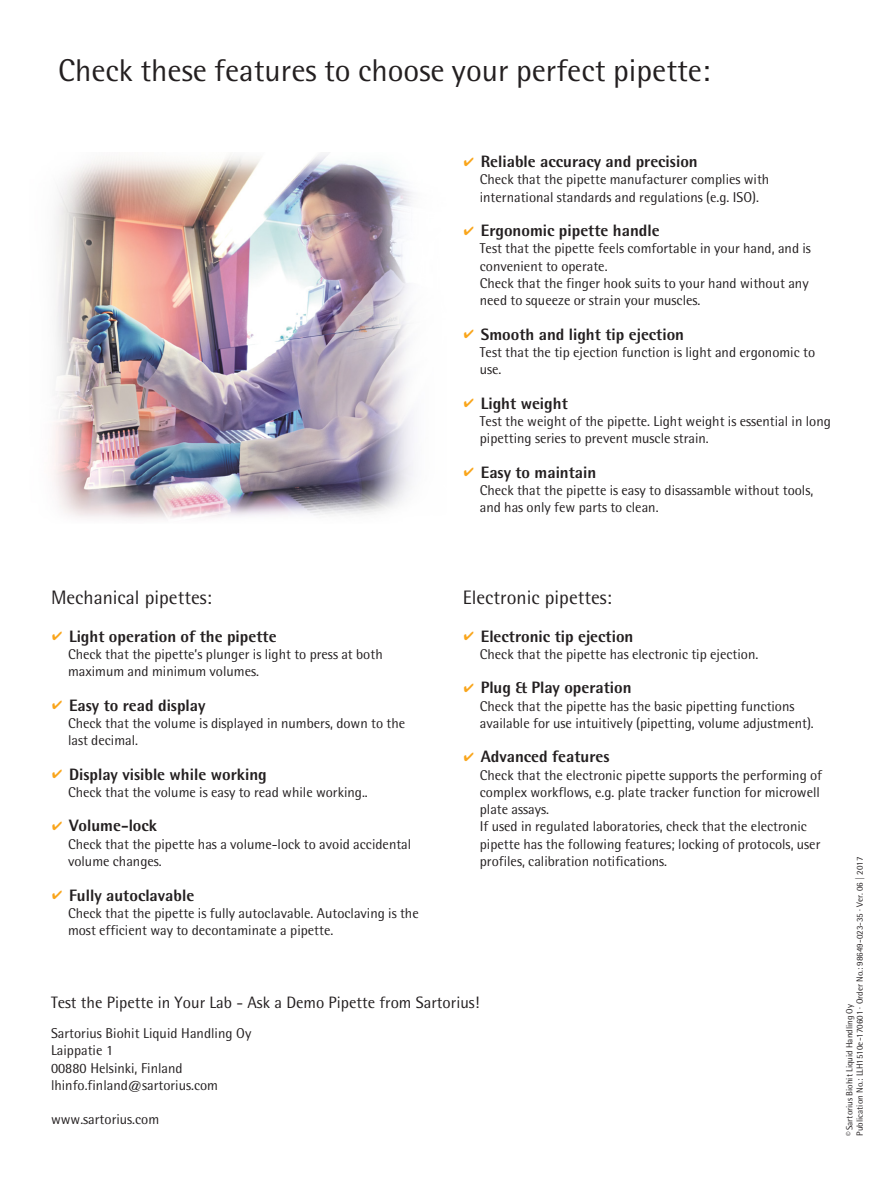
<style>
.page{position:relative;width:893px;height:1191px;background:#fff}
.page>*{position:absolute;margin:0;border:0;box-sizing:border-box;transform-origin:0 0}
.t1{font:31.5px "Sartorius Rotis Sans 2013";color:#231f20}
.t2{font:19.5px "Sartorius Rotis Sans 2013";color:#231f20}
.t3{font:800 16.5px "Sartorius Rotis Sans 2013";color:#231f20}
.t4{font:16.5px "Sartorius Rotis Sans 2013";color:#231f20}
.t5{font:14.25px/17.2px "Sartorius Rotis Sans 2013";color:#231f20}
.t6{font:9px/10.5px "Sartorius Rotis Sans 2013";color:#231f20}
.s1{font-family:"MS Gothic";font-weight:400;font-size:12px;color:#f9a51b}
</style>
<div class="page">
<img style="left:53px;top:154px;width:360px;height:366px">
<h1 class="t1" style="left:58px;top:52px;width:654px">Check these features to choose your perfect pipette:</h1>
<p class="t3" style="left:463px;top:151px;width:236px"><span class="s1">俶</span> Reliable accuracy and precision</p>
<p class="t5" style="left:480px;top:171px;width:291px">Check that the pipette manufacturer complies with international standards and regulations (e.g. ISO).</p>
<p class="t3" style="left:463px;top:220px;width:198px"><span class="s1">俶</span> Ergonomic pipette handle</p>
<p class="t5" style="left:480px;top:240px;width:333px">Test that the pipette feels comfortable in your hand, and is convenient to operate.<br>Check that the finger hook suits to your hand without any need to squeeze or strain your muscles.</p>
<p class="t3" style="left:463px;top:323px;width:223px"><span class="s1">俶</span> Smooth and light tip ejection</p>
<p class="t5" style="left:480px;top:343px;width:337px">Test that the tip ejection function is light and ergonomic to use.</p>
<p class="t3" style="left:463px;top:392px;width:107px"><span class="s1">俶</span> Light weight</p>
<p class="t5" style="left:480px;top:412px;width:353px">Test the weight of the pipette. Light weight is essential in long pipetting series to prevent muscle strain.</p>
<p class="t3" style="left:463px;top:461px;width:135px"><span class="s1">俶</span> Easy to maintain</p>
<p class="t5" style="left:480px;top:481px;width:335px">Check that the pipette is easy to disassamble without tools, and has only few parts to clean.</p>
<h2 class="t2" style="left:51px;top:586px;width:162px">Mechanical pipettes:</h2>
<p class="t3" style="left:51px;top:625px;width:227px"><span class="s1">俶</span> Light operation of the pipette</p>
<p class="t5" style="left:68px;top:645px;width:316px">Check that the pipette’s plunger is light to press at both maximum and minimum volumes.</p>
<p class="t3" style="left:51px;top:694px;width:156px"><span class="s1">俶</span> Easy to read display</p>
<p class="t5" style="left:68px;top:714px;width:339px">Check that the volume is displayed in numbers, down to the last decimal.</p>
<p class="t3" style="left:51px;top:763px;width:217px"><span class="s1">俶</span> Display visible while working</p>
<p class="t5" style="left:68px;top:783px;width:301px">Check that the volume is easy to read while working..</p>
<p class="t3" style="left:51px;top:815px;width:108px"><span class="s1">俶</span> Volume-lock</p>
<p class="t5" style="left:68px;top:835px;width:345px">Check that the pipette has a volume-lock to avoid accidental volume changes.</p>
<p class="t3" style="left:51px;top:884px;width:145px"><span class="s1">俶</span> Fully autoclavable</p>
<p class="t5" style="left:68px;top:904px;width:352px">Check that the pipette is fully autoclavable. Autoclaving is the most efficient way to decontaminate a pipette.</p>
<h2 class="t2" style="left:463px;top:586px;width:151px">Electronic pipettes:</h2>
<p class="t3" style="left:463px;top:625px;width:172px"><span class="s1">俶</span> Electronic tip ejection</p>
<p class="t5" style="left:480px;top:645px;width:280px">Check that the pipette has electronic tip ejection.</p>
<p class="t3" style="left:463px;top:677px;width:170px"><span class="s1">俶</span> Plug &amp; Play operation</p>
<p class="t5" style="left:480px;top:697px;width:336px">Check that the pipette has the basic pipetting functions available for use intuitively (pipetting, volume adjustment).</p>
<p class="t3" style="left:463px;top:746px;width:148px"><span class="s1">俶</span> Advanced features</p>
<p class="t5" style="left:480px;top:766px;width:344px">Check that the electronic pipette supports the performing of complex workflows, e.g. plate tracker function for microwell plate assays.<br>If used in regulated laboratories, check that the electronic pipette has the following features; locking of protocols, user profiles, calibration notifications.</p>
<p class="t4" style="left:51px;top:992px;width:430px">Test the Pipette in Your Lab - Ask a Demo Pipette from Sartorius!</p>
<p class="t5" style="left:51px;top:1024px;width:202px">Sartorius Biohit Liquid Handling Oy<br>Laippatie 1<br>00880 Helsinki, Finland lhinfo.finland@sartorius.com</p>
<p class="t5" style="left:51px;top:1111px;width:110px">www.sartorius.com</p>
<p class="t6" style="left:844px;top:1135px;width:281px;rotate:-90deg">©Sartorius Biohit Liquid Handling Oy<br>Publication No.: LLH1510e-170601 · Order No.: 98649-023-35 · Ver. 06 | 2017</p>
</div>
